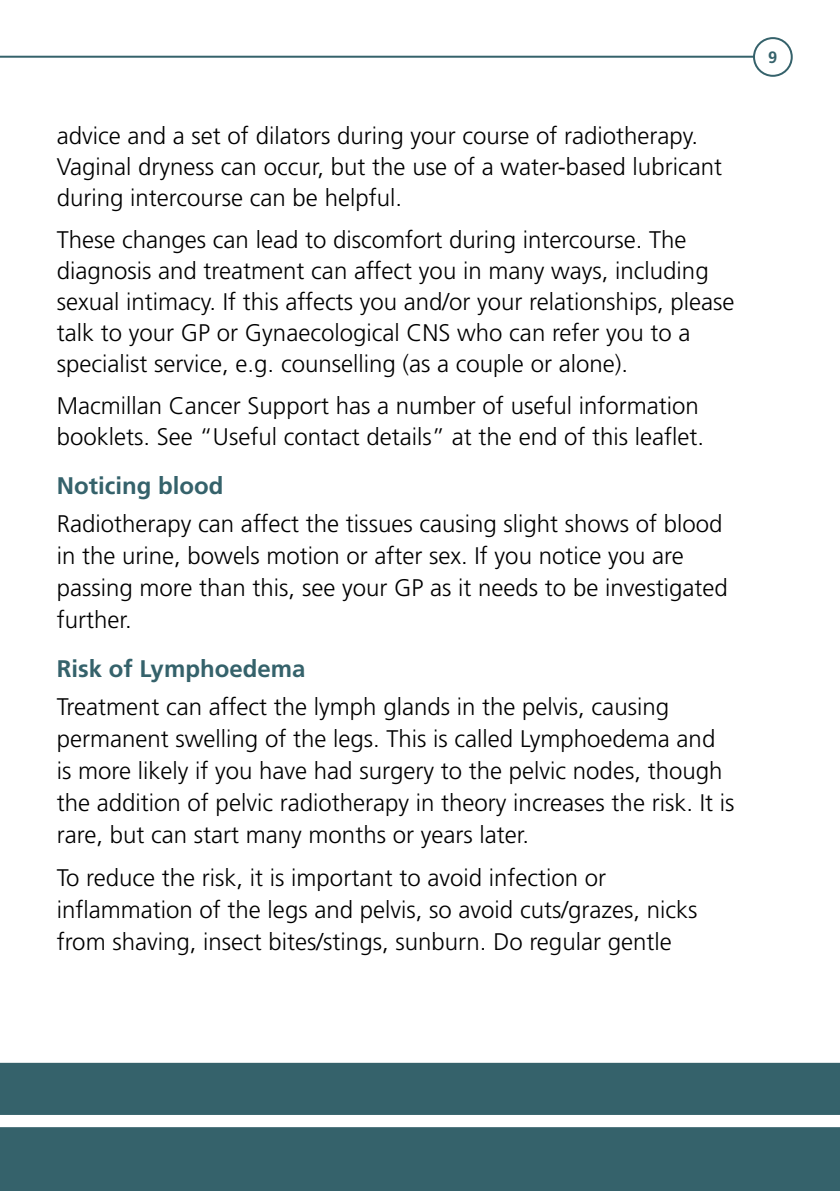
<style>
.page{position:relative;width:840px;height:1191px;background:#fff}
.page>*{position:absolute;margin:0;border:0;box-sizing:border-box;transform-origin:0 0}
.t1{font:300 24px/32px "Frutiger";color:#000}
.t2{font:700 24px "Frutiger";color:#35626b}
.t3{font:700 16.4px "Frutiger";color:#35626b}
</style>
<div class="page">
<div style="left:0;top:1062px;width:839px;height:129px;background:#35626b"></div>
<hr style="left:0;top:56px;width:791px;height:2px;background:#35626b">
<div style="left:753px;top:38px;width:38px;height:38px;background:#fff;border-radius:50%"></div>
<div style="left:752px;top:37px;width:40px;height:40px;border:2px solid #35626b;border-radius:50%"></div>
<svg style="left:0;top:1115px;width:839px;height:12px"></svg>
<p class="t1" style="left:57px;top:120px;width:666px;line-height:31px">advice and a set of dilators during your course of radiotherapy.<br>Vaginal dryness can occur, but the use of a water-based lubricant during intercourse can be helpful.</p>
<p class="t1" style="left:57px;top:224px;width:678px;line-height:31px">These changes can lead to discomfort during intercourse. The diagnosis and treatment can affect you in many ways, including sexual intimacy. If this affects you and/or your relationships, please talk to your GP or Gynaecological CNS who can refer you to a specialist service, e.g. counselling (as a couple or alone).</p>
<p class="t1" style="left:57px;top:390px;width:648px;line-height:31px">Macmillan Cancer Support has a number of useful information booklets. See “Useful contact details” at the end of this leaflet.</p>
<p class="t2" style="left:57px;top:472px;width:168px">Noticing blood</p>
<p class="t1" style="left:57px;top:508px;width:672px">Radiotherapy can affect the tissues causing slight shows of blood in the urine, bowels motion or after sex. If you notice you are passing more than this, see your GP as it needs to be investigated further.</p>
<p class="t2" style="left:57px;top:655px;width:250px">Risk of Lymphoedema</p>
<p class="t1" style="left:57px;top:690px;width:678px">Treatment can affect the lymph glands in the pelvis, causing permanent swelling of the legs. This is called Lymphoedema and is more likely if you have had surgery to the pelvic nodes, though the addition of pelvic radiotherapy in theory increases the risk. It is rare, but can start many months or years later.</p>
<p class="t1" style="left:57px;top:862px;width:642px">To reduce the risk, it is important to avoid infection or inflammation of the legs and pelvis, so avoid cuts/grazes, nicks from shaving, insect bites/stings, sunburn. Do regular gentle</p>
<p class="t3" style="left:767px;top:48px;width:11px">9</p>
</div>
